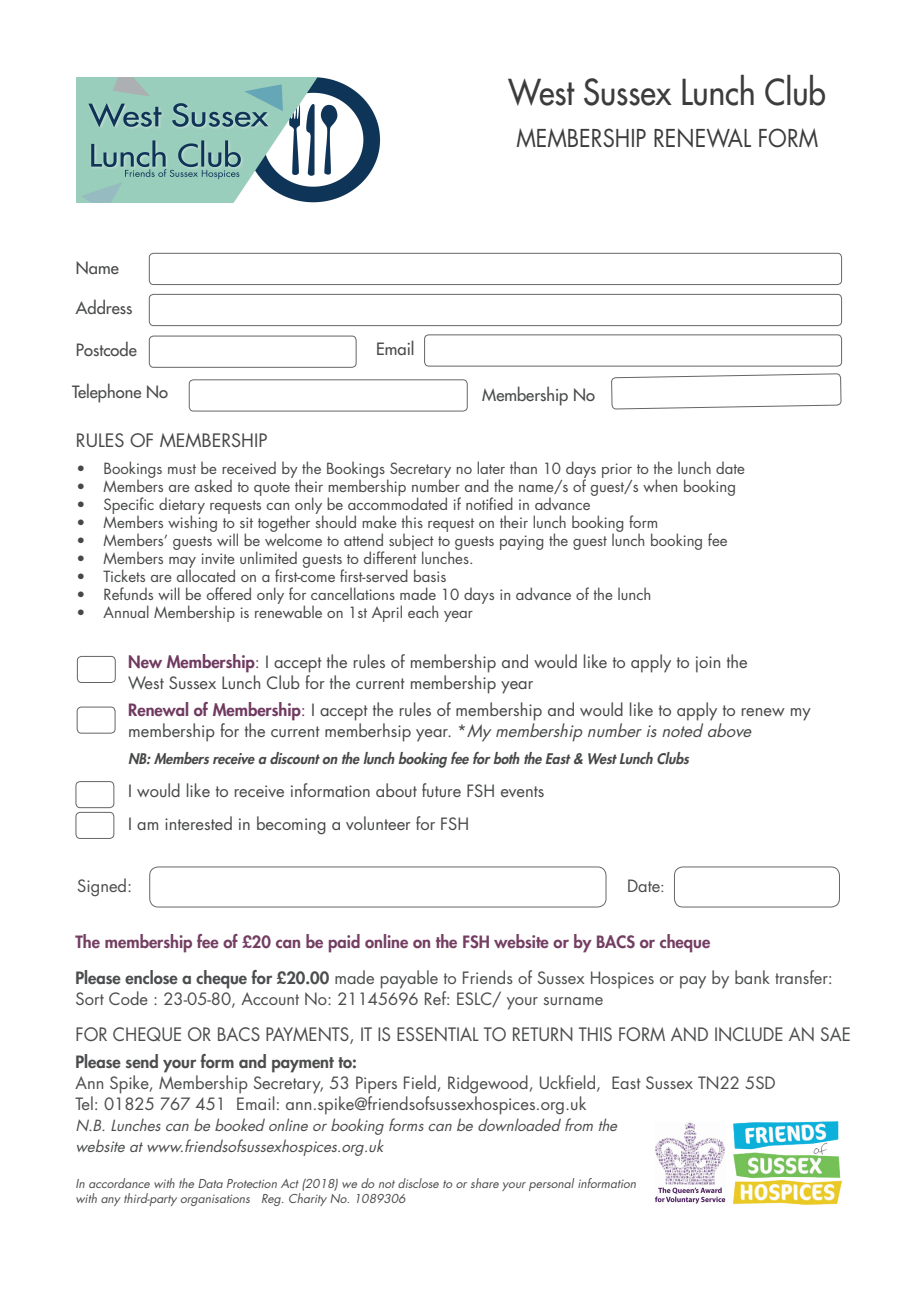
<style>
.page{position:relative;width:919px;height:1289px;background:#fff}
.page>*{position:absolute;margin:0;border:0;box-sizing:border-box;transform-origin:0 0}
.t1{font:500 34.8px "Futura Std";color:#3c3c3d;scale:.91 1}
.t2{font:24px "Futura Std";color:#3c3c3d;scale:.91 1}
.t3{font:18px "Futura Std";color:#4b4c4d;scale:.95 1}
.t4{font:18px "Futura Std";color:#464748}
.t5{font:16.5px/21px "Futura Std";color:#464748}
.t6{font:16.5px/21px "Futura Std";color:#4b4c4d}
.t7{font:800 16.5px/36px "Futura Std";color:#733e62}
.t8{font:500 16.5px "Futura Std";color:#494a4b}
.t9{font:800 16.5px "Futura Std";color:#4b4c4d}
.t10{font:15px "Futura Std";color:#464748}
.t11{font:italic 15px/21px "Futura Std";color:#4b4c4d}
.t12{font:italic 800 14.25px "Futura Std";color:#464748;scale:.96 1}
.t13{font:italic 12px/15px "Futura Std";color:#4b4c4d}
.s1{font-weight:800;color:#703a60}
.s2{color:#703a60}
.s3{font-style:italic}
.s4{font-size:15px}
.s5{color:#4b4c4d}
.s6{font-weight:400;color:#4b4c4d}
</style>
<div class="page">
<img style="left:77px;top:77px;width:304px;height:126px">
<div style="left:149px;top:253px;width:692px;height:32px;border:1px solid #67676a;border-radius:4px"></div>
<div style="left:189px;top:379px;width:278px;height:32px;border:1px solid #67676a;border-radius:4px"></div>
<div style="left:149px;top:294px;width:692px;height:32px;border:1px solid #67676a;border-radius:4px"></div>
<div style="left:149px;top:336px;width:207px;height:31px;border:1px solid #656568;border-radius:4px"></div>
<div style="left:424px;top:335px;width:417px;height:31px;border:1px solid #656568;border-radius:4px"></div>
<svg style="left:611px;top:335px;width:230px;height:74px"></svg>
<img style="left:733px;top:1121px;width:108px;height:83px">
<img style="left:654px;top:1122px;width:71px;height:82px">
<div style="left:77px;top:656px;width:38px;height:26px;border:1px solid #656568;border-radius:4px"></div>
<div style="left:76px;top:812px;width:38px;height:26px;border:1px solid #656568;border-radius:4px"></div>
<div style="left:77px;top:707px;width:38px;height:26px;border:1px solid #656568;border-radius:4px"></div>
<div style="left:76px;top:781px;width:38px;height:26px;border:1px solid #656568;border-radius:4px"></div>
<div style="left:149px;top:866px;width:457px;height:41px;border:1px solid #67676a;border-radius:9px"></div>
<div style="left:674px;top:866px;width:165px;height:41px;border:1px solid #67676a;border-radius:9px"></div>
<p class="t8" style="left:76px;top:257px;width:44px">Name</p>
<p class="t8" style="left:76px;top:297px;width:58px">Address</p>
<p class="t8" style="left:76px;top:339px;width:62px">Postcode</p>
<p class="t8" style="left:72px;top:382px;width:97px">Telephone No</p>
<p class="t4" style="left:76px;top:429px;width:193px">RULES OF MEMBERSHIP</p>
<h1 class="t1" style="left:508px;top:71px;width:350px">West Sussex Lunch Club</h1>
<h2 class="t2" style="left:516px;top:123px;width:333px">MEMBERSHIP RENEWAL FORM</h2>
<p class="t8" style="left:376px;top:338px;width:40px">Email</p>
<p class="t8" style="left:482px;top:384px;width:114px">Membership No</p>
<p class="t10" style="left:77px;top:459px;width:669px">• Bookings must be received by the Bookings Secretary no later than 10 days prior to the lunch date</p>
<p class="t10" style="left:77px;top:477px;width:661px">• Members are asked to quote their membership number and the name/s of guest/s when booking</p>
<p class="t10" style="left:77px;top:495px;width:515px">• Specific dietary requests can only be accommodated if notified in advance</p>
<p class="t10" style="left:77px;top:513px;width:583px">• Members wishing to sit together should make this request on their lunch booking form</p>
<p class="t10" style="left:77px;top:531px;width:652px">• Members’ guests will be welcome to attend subject to guests paying the guest lunch booking fee</p>
<p class="t10" style="left:77px;top:549px;width:398px">• Members may invite unlimited guests to different lunches.</p>
<p class="t10" style="left:77px;top:567px;width:371px">• Tickets are allocated on a first-come first-served basis</p>
<p class="t10" style="left:77px;top:585px;width:576px">• Refunds will be offered only for cancellations made 10 days in advance of the lunch</p>
<p class="t10" style="left:77px;top:603px;width:398px">• Annual Membership is renewable on 1st April each year</p>
<p class="t5" style="left:128px;top:652px;width:621px"><span class="s1">New Membership</span><span class="s2">:</span> I accept the rules of membership and would like to apply to join the<br>West Sussex Lunch Club for the current membership year</p>
<p class="t5" style="left:128px;top:700px;width:683px"><span class="s1">Renewal of Membership</span><span class="s2">:</span> I accept the rules of membership and would like to apply to renew my membership for the current memberhsip year. *<span class="s3">My membership numberisnoted above</span></p>
<p class="t12" style="left:128px;top:750px;width:589px">NB:Membersreceive a discounton the lunch booking fee forboth the East&amp; WestLunch Clubs</p>
<p class="t5" style="left:128px;top:775px;width:417px;line-height:33px">I would like to receive information about future FSH events<br>I am interested in becoming a volunteer for FSH</p>
<p class="t6" style="left:77px;top:875px;width:56px">Signed:</p>
<p class="t6" style="left:627px;top:875px;width:39px">Date<span class="s4">:</span></p>
<p class="t7" style="left:75px;top:923px;width:759px">The membership fee of £20 can be paid online on the FSH website or by BACS or cheque<br><span class="s5">Please enclose a cheque for £20.00</span> <span class="s6">made payable to Friends of Sussex Hospices or pay by bank transfer:</span></p>
<p class="t6" style="left:75px;top:988px;width:529px">Sort Code : 23-05-80, Account No: 21145696 Ref: ESLC/ your surname</p>
<p class="t3" style="left:75px;top:1022px;width:817px">FOR CHEQUE OR BACS PAYMENTS, IT IS ESSENTIAL TO RETURN THIS FORM AND INCLUDE AN SAE</p>
<p class="t9" style="left:75px;top:1051px;width:283px">Please send your form and payment to:</p>
<p class="t6" style="left:75px;top:1072px;width:701px">Ann Spike, Membership Secretary, 53 Pipers Field, Ridgewood, Uckfield, East Sussex TN22 5SD<br>Tel: 01825 767 451 Email: ann.spike@friendsofsussexhospices.org.uk</p>
<p class="t11" style="left:75px;top:1115px;width:547px">N.B.Lunchescan be booked online orbooking formscan be downloaded from the website atwww.friendsofsussexhospices.org.uk</p>
<p class="t13" style="left:75px;top:1176px;width:565px">In accordance with the Data Protection Act (2018) we do not disclose to or share your personal information with any third-party organisations Reg. Charity No. 1089306</p>
</div>
